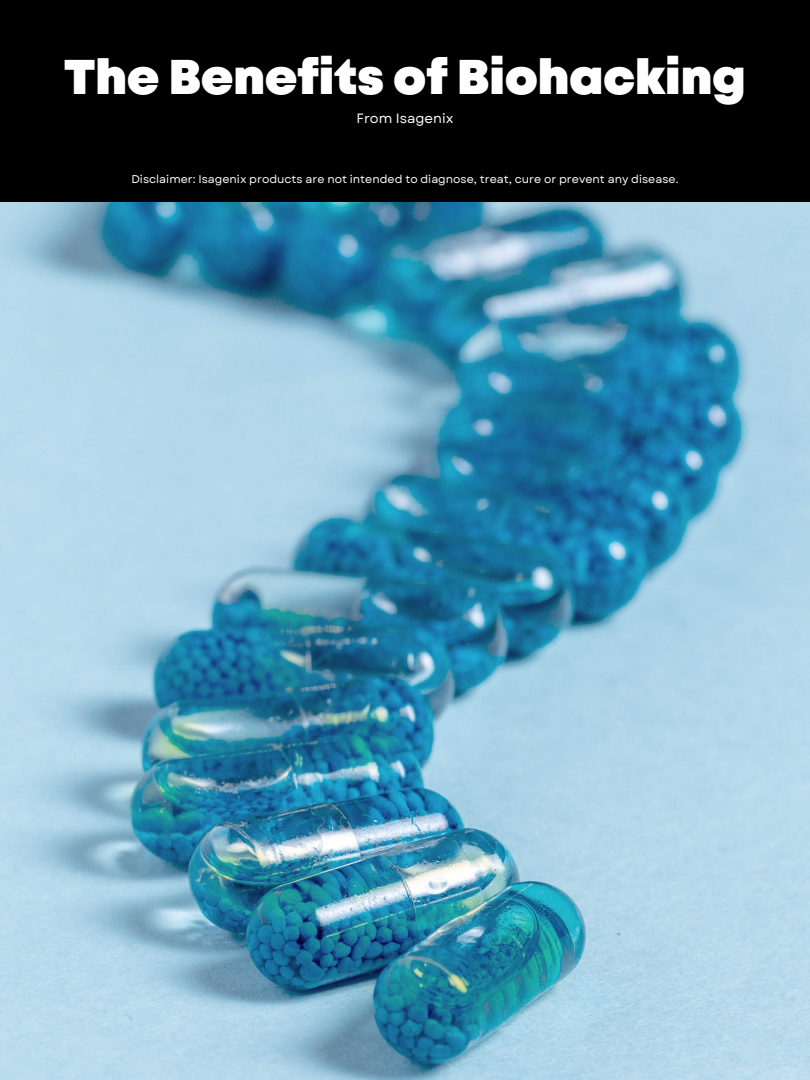
<style>
.page{position:relative;width:810px;height:1080px;background:#000}
.page>*{position:absolute;margin:0;border:0;box-sizing:border-box;transform-origin:0 0}
.t1{font:900 48.75px "Mont";color:#fff}
.t2{font:13.5px "Garet";color:#fff}
.t3{font:11.25px "Garet";color:#fff}
</style>
<div class="page">
<img style="left:0;top:203px;width:810px;height:877px">
<h1 class="t1" style="left:64px;top:59px;width:683px">The Benefits of Biohacking</h1>
<p class="t2" style="left:357px;top:108px;width:98px">From Isagenix</p>
<p class="t3" style="left:131px;top:171px;width:549px">Disclaimer: Isagenix products are not intended to diagnose, treat, cure or prevent any disease.</p>
</div>
